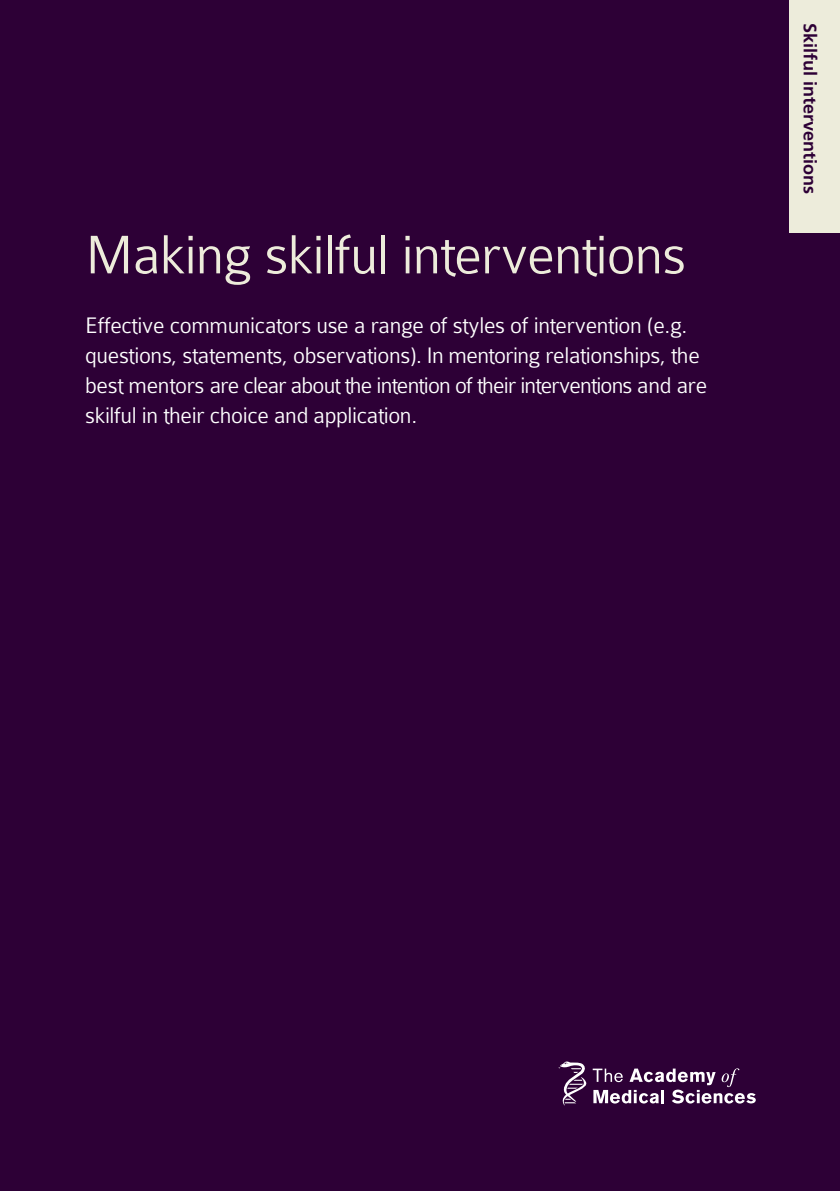
<style>
.page{position:relative;width:840px;height:1191px;background:#fff}
.page>*{position:absolute;margin:0;border:0;box-sizing:border-box;transform-origin:0 0}
.t1{font:300 58px "Colaborate";letter-spacing:-.015em;color:#edecdb}
.t2{font:300 24px/30px "Colaborate";letter-spacing:-.015em;color:#fff}
.t3{font:700 18px "Frutiger";color:#2d0036}
</style>
<div class="page">
<div style="left:0;top:0;width:839px;height:1191px;background:#2d0036"></div>
<svg style="left:558px;top:1061px;width:197px;height:44px"></svg>
<div style="left:788px;top:0;width:51px;height:232px;background:#edecdb"></div>
<h1 class="t1" style="left:85px;top:236px;width:602px">Making skilful interventions</h1>
<p class="t2" style="left:85px;top:312px;width:623px">Effective communicators use a range of styles of intervention (e.g. questions, statements, observations). In mentoring relationships, the best mentors are clear about the intention of their interventions and are skilful in their choice and application.</p>
<p class="t3" style="left:816px;top:23px;width:172px;rotate:90deg">Skilful interventions</p>
</div>
